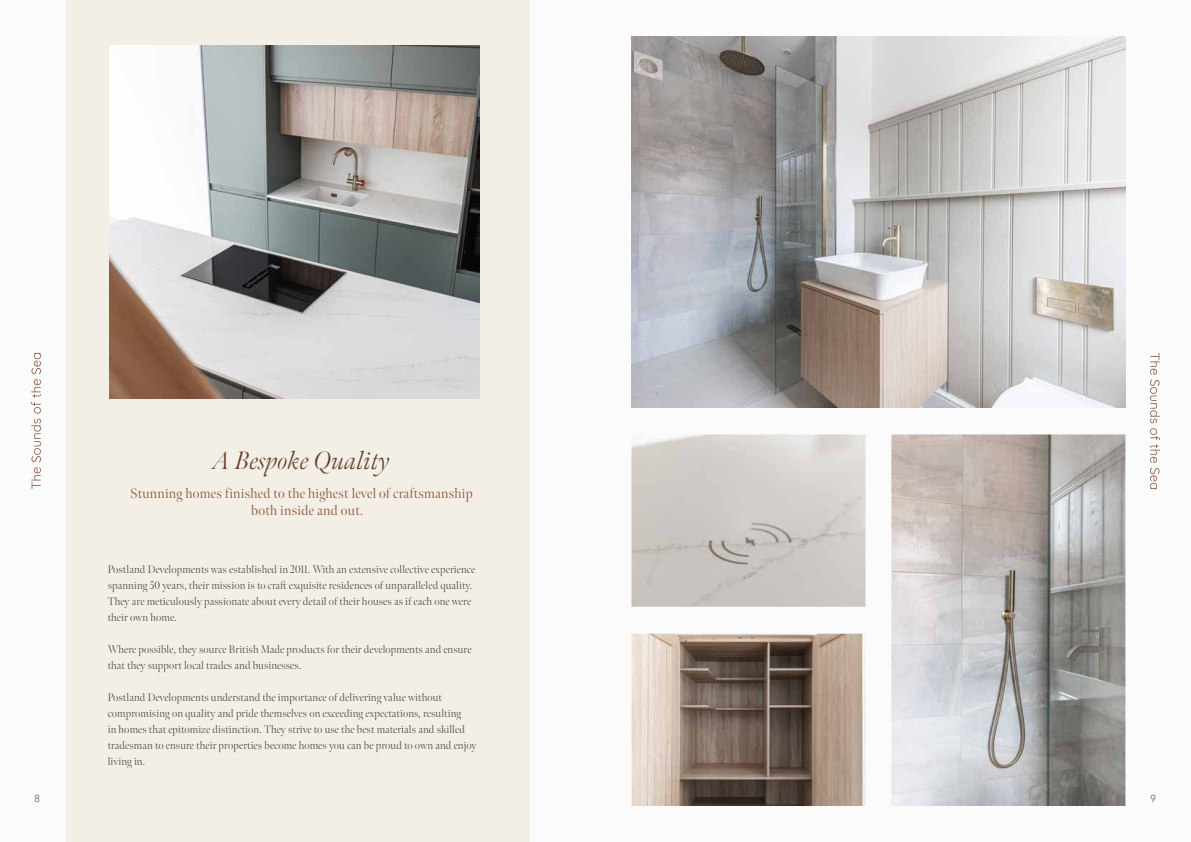
<style>
.page{position:relative;width:1191px;height:842px;background:#fff}
.page>*{position:absolute;margin:0;border:0;box-sizing:border-box;transform-origin:0 0}
.t1{font:italic 300 25px "Meno Banner";letter-spacing:.02em;color:#613d28}
.t2{font:300 14px/17px "Meno Banner";letter-spacing:.02em;color:#88553b}
.t3{font:300 11px/16px "Meno Banner";letter-spacing:.01em;color:#4f4f4f}
.t4{font:300 10px "Quasimoda";color:#613d28}
</style>
<div class="page">
<div style="left:0;top:0;width:595px;height:842px;background:#fbfbfb"></div>
<div style="left:595px;top:0;width:596px;height:842px;background:#fbfbfb"></div>
<svg style="left:31px;top:353px;width:10px;height:136px"></svg>
<svg style="left:1150px;top:353px;width:9px;height:136px"></svg>
<img style="left:631px;top:36px;width:494px;height:372px">
<img style="left:891px;top:434px;width:234px;height:372px">
<img style="left:631px;top:434px;width:234px;height:173px">
<img style="left:631px;top:634px;width:234px;height:172px">
<div style="left:66px;top:0;width:463px;height:842px;background:#f3eee6"></div>
<img style="left:109px;top:46px;width:370px;height:353px">
<h1 class="t1" style="left:213px;top:445px;width:179px">A Bespoke Quality</h1>
<p class="t2" style="left:251px;top:485px;width:223px;text-indent:-121px">Stunning homes finished to the highest level of craftsmanship both inside and out.</p>
<p class="t3" style="left:108px;top:561px;width:369px">Postland Developments was established in 2011. With an extensive collective experience spanning 50 years, their mission is to craft exquisite residences of unparalleled quality.<br>They are meticulously passionate about every detail of their houses as if each one were their own home.</p>
<p class="t3" style="left:108px;top:641px;width:365px">Where possible, they source British Made products for their developments and ensure that they support local trades and businesses.</p>
<p class="t3" style="left:108px;top:689px;width:370px">Postland Developments understand the importance of delivering value without compromising on quality and pride themselves on exceeding expectations, resulting<br>in homes that epitomize distinction. They strive to use the best materials and skilled tradesman to ensure their properties become homes you can be proud to own and enjoy living in.</p>
<p class="t4" style="left:35px;top:791px;width:7px">8</p>
<p class="t4" style="left:1150px;top:791px;width:7px">9</p>
</div>
